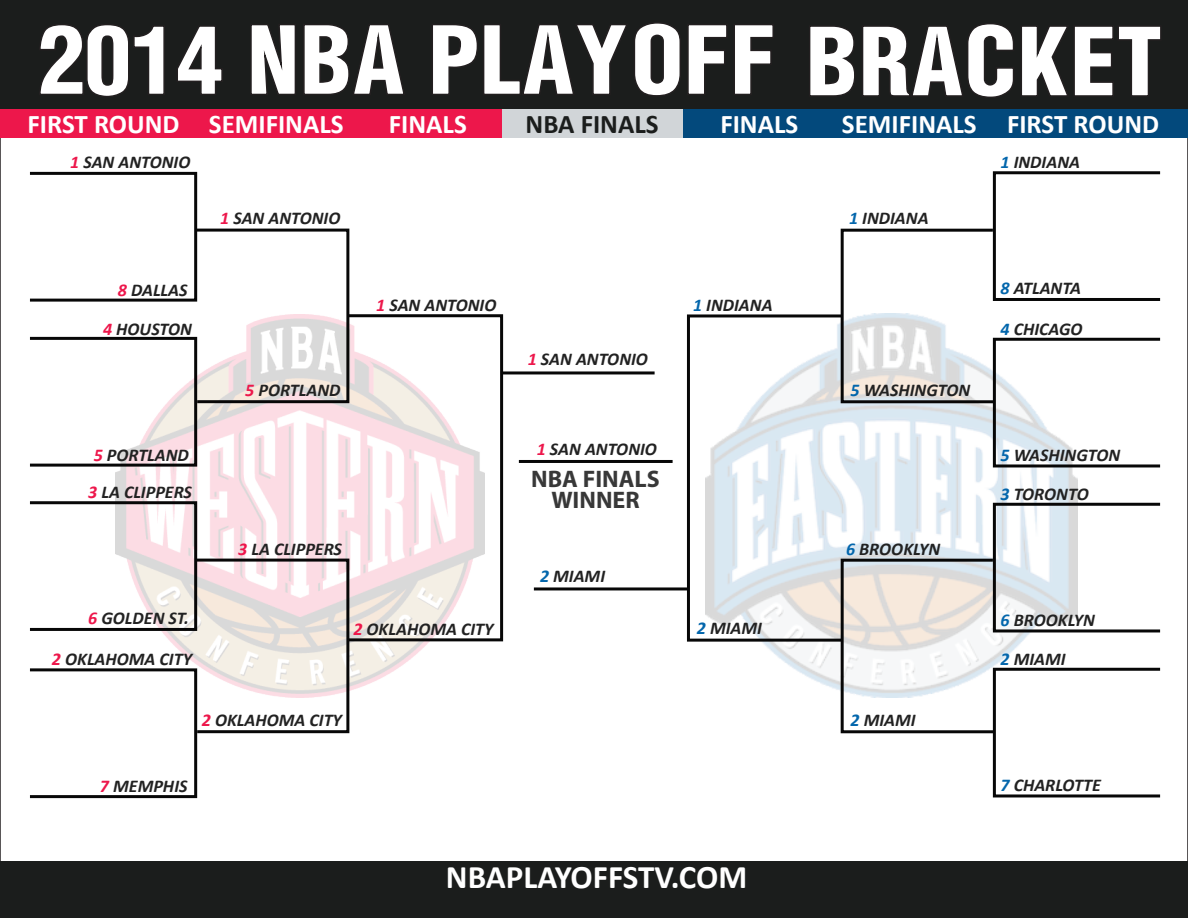
<style>
.page{position:relative;width:1188px;height:918px;background:#fff}
.page>*{position:absolute;margin:0;border:0;box-sizing:border-box;transform-origin:0 0}
.t1{font:105px "Helvetica Condensed Black Se";color:#fff}
.t2{font:700 33px "Calibri";color:#fff}
.t3{font:700 27px "Calibri";color:#fff}
.t4{font:700 27px "Calibri";color:#1b1d1c}
.t5{font:700 24px/21px "Myriad Pro";color:#383838;text-align:center}
.t6{font:italic 700 18px "Calibri";color:#222}
.s1{color:#ed174b}
.s2{color:#0366ac}
</style>
<div class="page">
<img style="left:706px;top:324px;width:372px;height:366px">
<img style="left:115px;top:324px;width:370px;height:367px">
<div style="left:0;top:0;width:1188px;height:110px;background:#1b1d1c"></div>
<div style="left:492px;top:110px;width:502px;height:28px;background:#d1d5d8"></div>
<div style="left:684px;top:110px;width:504px;height:28px;background:#03497c"></div>
<div style="left:0;top:110px;width:502px;height:28px;background:#ed174b"></div>
<div style="left:993px;top:338px;width:169px;height:129px;border:3px solid #070707"></div>
<svg style="left:839px;top:227px;width:158px;height:178px"></svg>
<div style="left:687px;top:314px;width:157px;height:328px;border:3px solid #070707"></div>
<hr style="left:501px;top:371px;width:154px;height:3px;background:#070707">
<hr style="left:534px;top:587px;width:154px;height:3px;background:#070707">
<hr style="left:519px;top:460px;width:154px;height:3px;background:#070707">
<div style="left:993px;top:171px;width:169px;height:130px;border:3px solid #070707"></div>
<div style="left:993px;top:668px;width:169px;height:129px;border:3px solid #070707"></div>
<svg style="left:839px;top:557px;width:158px;height:178px"></svg>
<div style="left:993px;top:503px;width:169px;height:129px;border:3px solid #070707"></div>
<div style="left:28px;top:501px;width:169px;height:130px;border:3px solid #070707"></div>
<svg style="left:193px;top:557px;width:158px;height:178px"></svg>
<div style="left:346px;top:314px;width:157px;height:327px;border:3px solid #070707"></div>
<div style="left:28px;top:668px;width:169px;height:130px;border:3px solid #070707"></div>
<div style="left:28px;top:172px;width:169px;height:130px;border:3px solid #070707"></div>
<svg style="left:193px;top:227px;width:158px;height:178px"></svg>
<div style="left:28px;top:337px;width:169px;height:130px;border:3px solid #070707"></div>
<div style="left:0;top:861px;width:1188px;height:57px;background:#1b1d1c"></div>
<h1 class="t1" style="left:39px;top:17px;width:1126px">2014 NBA PLAYOFF BRACKET</h1>
<h3 class="t3" style="left:28px;top:107px;width:318px">FIRST ROUND SEMIFINALS</h3>
<h3 class="t3" style="left:389px;top:107px;width:79px">FINALS</h3>
<h3 class="t4" style="left:526px;top:107px;width:135px">NBA FINALS</h3>
<h3 class="t3" style="left:720px;top:107px;width:79px">FINALS</h3>
<h3 class="t3" style="left:842px;top:107px;width:319px">SEMIFINALS FIRST ROUND</h3>
<p class="t6" style="left:70px;top:151px;width:122px"><span class="s1">1</span> SAN ANTONIO</p>
<p class="t6" style="left:1000px;top:151px;width:81px"><span class="s2">1</span> INDIANA</p>
<p class="t6" style="left:220px;top:206px;width:122px"><span class="s1">1</span> SAN ANTONIO</p>
<p class="t6" style="left:849px;top:206px;width:81px"><span class="s2">1</span> INDIANA</p>
<p class="t6" style="left:118px;top:278px;width:71px"><span class="s1">8</span> DALLAS</p>
<p class="t6" style="left:1000px;top:277px;width:82px"><span class="s2">8</span> ATLANTA</p>
<p class="t6" style="left:376px;top:293px;width:122px"><span class="s1">1</span> SAN ANTONIO</p>
<p class="t6" style="left:693px;top:293px;width:81px"><span class="s2">1</span> INDIANA</p>
<p class="t6" style="left:103px;top:317px;width:90px"><span class="s1">4</span> HOUSTON</p>
<p class="t6" style="left:1000px;top:317px;width:84px"><span class="s2">4</span> CHICAGO</p>
<p class="t6" style="left:528px;top:347px;width:122px"><span class="s1">1</span> SAN ANTONIO</p>
<p class="t6" style="left:245px;top:379px;width:97px"><span class="s1">5</span> PORTLAND</p>
<p class="t6" style="left:851px;top:379px;width:121px"><span class="s2">5</span> WASHINGTON</p>
<p class="t6" style="left:94px;top:443px;width:97px"><span class="s1">5</span> PORTLAND</p>
<p class="t6" style="left:537px;top:437px;width:122px"><span class="s1">1</span> SAN ANTONIO</p>
<p class="t6" style="left:1000px;top:443px;width:121px"><span class="s2">5</span> WASHINGTON</p>
<p class="t6" style="left:88px;top:481px;width:105px"><span class="s1">3</span> LA CLIPPERS</p>
<h3 class="t5" style="left:531px;top:468px;width:130px">NBA FINALS<br>WINNER</h3>
<p class="t6" style="left:1000px;top:482px;width:90px"><span class="s2">3</span> TORONTO</p>
<p class="t6" style="left:238px;top:538px;width:105px"><span class="s1">3</span> LA CLIPPERS</p>
<p class="t6" style="left:846px;top:538px;width:96px"><span class="s2">6</span> BROOKLYN</p>
<p class="t6" style="left:540px;top:565px;width:67px"><span class="s2">2</span> MIAMI</p>
<p class="t6" style="left:88px;top:607px;width:102px"><span class="s1">6</span> GOLDEN ST.</p>
<p class="t6" style="left:353px;top:617px;width:142px"><span class="s1">2</span> OKLAHOMA CITY</p>
<p class="t6" style="left:697px;top:617px;width:67px"><span class="s2">2</span> MIAMI</p>
<p class="t6" style="left:1000px;top:608px;width:96px"><span class="s2">6</span> BROOKLYN</p>
<p class="t6" style="left:52px;top:647px;width:142px"><span class="s1">2</span> OKLAHOMA CITY</p>
<p class="t6" style="left:1000px;top:647px;width:67px"><span class="s2">2</span> MIAMI</p>
<p class="t6" style="left:202px;top:709px;width:142px"><span class="s1">2</span> OKLAHOMA CITY</p>
<p class="t6" style="left:851px;top:708px;width:67px"><span class="s2">2</span> MIAMI</p>
<p class="t6" style="left:100px;top:775px;width:89px"><span class="s1">7</span> MEMPHIS</p>
<p class="t6" style="left:1000px;top:773px;width:102px"><span class="s2">7</span> CHARLOTTE</p>
<h2 class="t2" style="left:446px;top:856px;width:303px">NBAPLAYOFFSTV.COM</h2>
</div>
